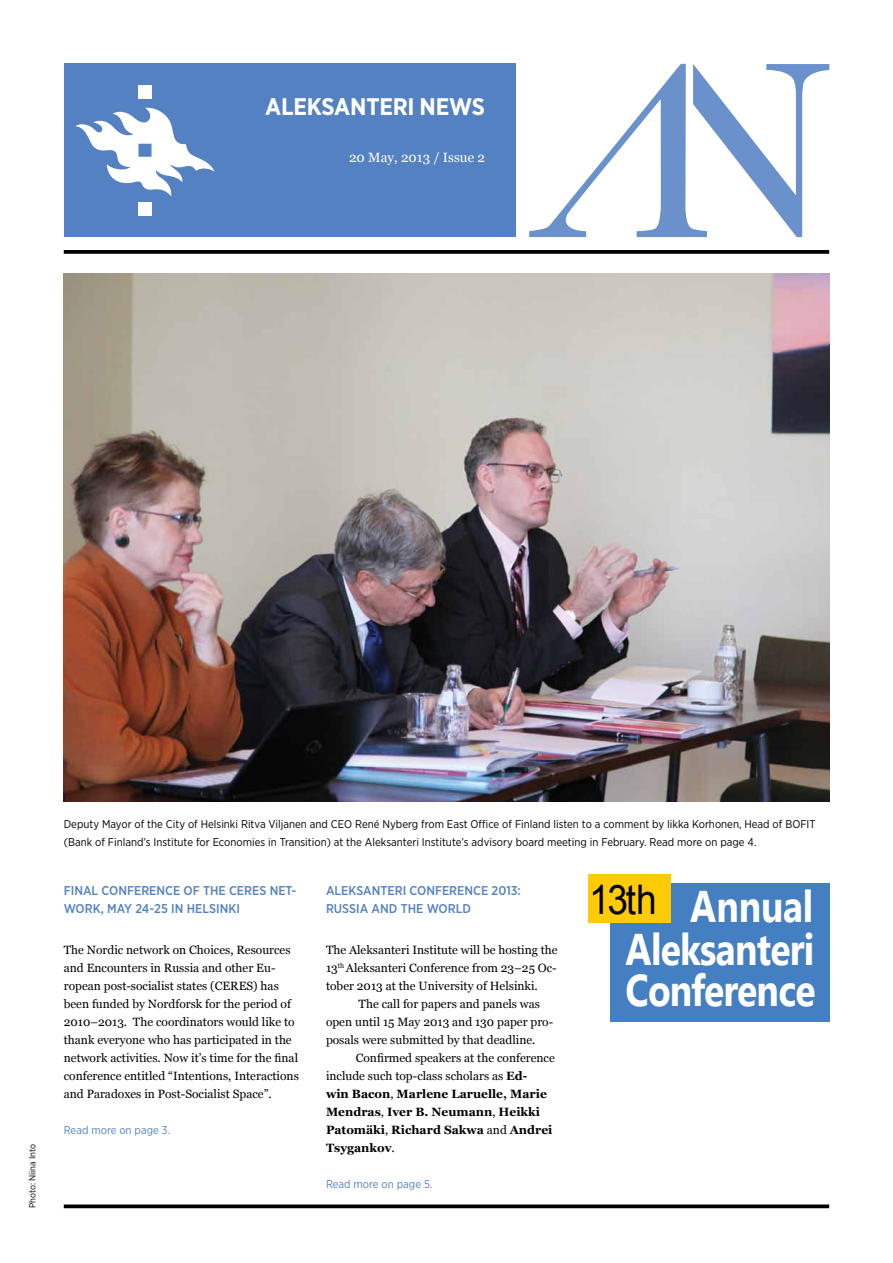
<style>
.page{position:relative;width:893px;height:1263px;background:#fff}
.page>*{position:absolute;margin:0;border:0;box-sizing:border-box;transform-origin:0 0}
.t1{font:700 44.25px/40.8px "Khmer UI";letter-spacing:-.02em;color:#fff;scale:.84 1}
.t2{font:700 24px "Gotham Narrow";letter-spacing:-.01em;color:#fff}
.t3{font:13.5px "Georgia";color:#fff}
.t4{font:500 12.75px/18px "Gotham Narrow";color:#5481c1}
.t5{font:12px/18px "Georgia";color:#000}
.t6{font:700 12px/18px "Georgia";color:#000}
.t7{font:11.25px/18px "Gotham Narrow";color:#000}
.t8{font:11.25px "Gotham Narrow";color:#5481c1}
.t9{font:9px "Gotham Narrow";color:#000}
.s1{font-weight:400}
</style>
<div class="page">
<svg style="left:529px;top:64px;width:300px;height:173px"></svg>
<div style="left:64px;top:64px;width:451px;height:173px;background:#5481c1"></div>
<div style="left:138px;top:202px;width:14px;height:13px;background:#fff"></div>
<div style="left:138px;top:85px;width:14px;height:13px;background:#fff"></div>
<svg style="left:75px;top:107px;width:140px;height:89px"></svg>
<svg style="left:64px;top:250px;width:765px;height:4px;background:#0f0f0f"></svg>
<svg style="left:64px;top:1204px;width:765px;height:4px;background:#1f1f1f"></svg>
<div style="left:610px;top:883px;width:219px;height:138px;background:#447fc1"></div>
<div style="left:588px;top:875px;width:82px;height:48px;background:#ffcb06"></div>
<img style="left:64px;top:273px;width:765px;height:528px">
<h2 class="t2" style="left:265px;top:91px;width:221px">ALEKSANTERI NEWS</h2>
<p class="t3" style="left:349px;top:149px;width:137px">20 May, 2013 / Issue 2</p>
<p class="t9" style="left:27px;top:1208px;width:66px;rotate:-90deg">Photo: Niina Into</p>
<p class="t7" style="left:64px;top:815px;width:753px">Deputy Mayor of the City of Helsinki Ritva Viljanen and CEO René Nyberg from East Office of Finland listen to a comment by Iikka Korhonen, Head of BOFIT (Bank of Finland’s Institute for Economies in Transition) at the Aleksanteri Institute’s advisory board meeting in February. Read more on page 4.</p>
<p class="t4" style="left:64px;top:881px;width:234px">FI NAL CONFERENCE OF THE CERES NET-<br>WORK, MAY 24-25 IN HELSINKI</p>
<p class="t5" style="left:64px;top:941px;width:237px">The Nordic network on Choices, Resources and Encounters in Russia and other Eu&shy;ropean post-socialist states (CERES) has been funded by Nordforsk for the period of 2010–2013. The coordinators would like to thank everyone who has participated in the network activities. Now it’s time for the final conference entitled “Intentions, Interactions and Paradoxes in Post-Socialist Space”.</p>
<p class="t8" style="left:64px;top:1123px;width:108px">Read more on page 3.</p>
<p class="t4" style="left:326px;top:881px;width:196px">ALEKSANTERI CONFERENCE 2013:<br>RUSSIA AND THE WORLD</p>
<p class="t5" style="left:326px;top:941px;width:233px;text-align:justify">The Aleksanteri Institute will be hosting the 13<sup>th</sup> Aleksanteri Conference from 23–25 Oc&shy;tober 2013 at the University of Helsinki.</p>
<p class="t5" style="left:326px;top:995px;width:229px;text-indent:33px">The call for papers and panels was open until 15 May 2013 and 130 paper pro&shy;posals were submitted by that deadline.</p>
<p class="t6" style="left:326px;top:1049px;width:230px;text-indent:30px"><span class="s1">Confirmed speakers at the conference include such top-class scholars as</span> Ed-<br>win Bacon<span class="s1">,</span> Marlene Laruelle, Marie<br>Mendras<span class="s1">,</span> Iver B. Neumann<span class="s1">,</span> Heikki<br>Patomäki<span class="s1">,</span> Richard Sakwa <span class="s1">and</span> Andrei<br>Tsygankov<span class="s1">.</span></p>
<p class="t8" style="left:326px;top:1177px;width:108px">Read more on page 5.</p>
<h1 class="t1" style="left:589px;top:887px;width:269px"><sup>13th</sup> Annual</h1>
<h1 class="t1" style="left:626px;top:929px;width:228px">Aleksanteri<br>Conference</h1>
</div>
